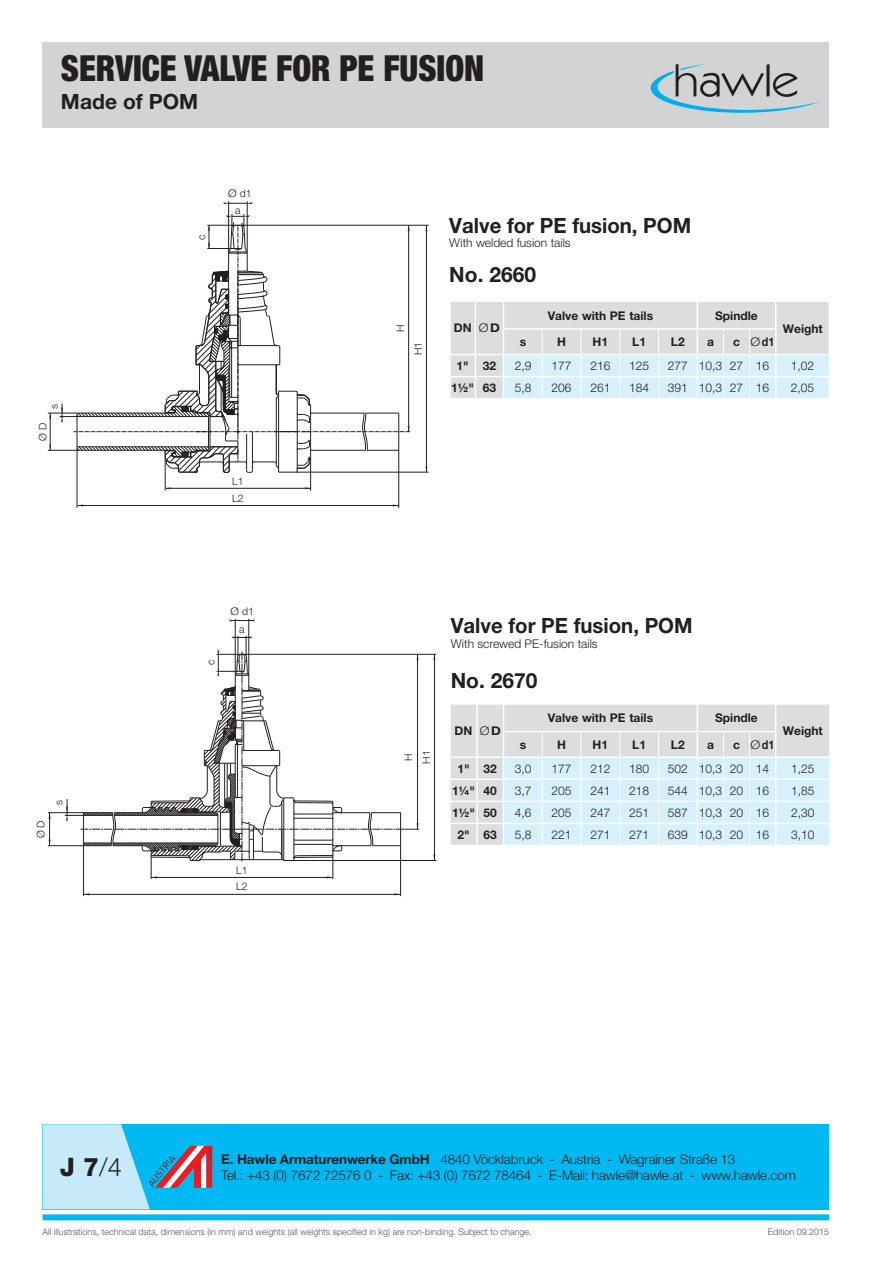
<style>
.page{position:relative;width:893px;height:1263px;background:#fff}
.page>*{position:absolute;margin:0;border:0;box-sizing:border-box;transform-origin:0 0}
.t1{font:900 condensed 36px "Helvetica Neue LT Pro";color:#231f20;scale:.94 1}
.t2{font:800 25.5px "Helvetica Neue LT Pro";color:#231f20}
.t3{font:700 21px "Helvetica Neue LT Pro";color:#231f20}
.t4{font:300 13.5px "Helvetica Neue LT Pro";letter-spacing:-.01em;color:#231f20}
.t5{font:300 12px "Helvetica Neue LT Pro";color:#231f20}
.t6{font:700 12px "Helvetica Neue LT Pro";color:#231f20}
.t7{font:300 10.5px/17.1px "Helvetica Neue LT Pro";color:#231f20}
.t8{font:300 10.5px/16.5px "Helvetica Neue LT Pro";color:#231f20;text-align:center;scale:1.1 1}
.t9{font:300 9px "Helvetica Neue LT Pro";color:#58595b}
.s1{font-weight:300}
.s2{font-weight:700}
</style>
<div class="page">
<div style="left:42px;top:43px;width:787px;height:85px;background:#d1d3d4"></div>
<svg style="left:650px;top:64px;width:170px;height:49px"></svg>
<div style="left:42px;top:1214px;width:787px;height:6px;background:#00b9f2"></div>
<div style="left:42px;top:1124px;width:787px;height:85px;background:#00b9f2"></div>
<svg style="left:42px;top:1124px;width:170px;height:85px"></svg>
<svg style="left:451px;top:302px;width:378px;height:96px;background:#dce6eb"></svg>
<div style="left:451px;top:705px;width:52px;height:140px;background:#dcddde"></div>
<hr style="left:476px;top:705px;width:2px;height:27px;background:#fff">
<hr style="left:476px;top:732px;width:2px;height:25px;background:#fff">
<hr style="left:451px;top:757px;width:246px;height:1px;background:#fff">
<hr style="left:476px;top:758px;width:2px;height:21px;background:#fff">
<hr style="left:451px;top:779px;width:246px;height:1px;background:#fff">
<hr style="left:476px;top:780px;width:2px;height:21px;background:#fff">
<hr style="left:451px;top:801px;width:246px;height:1px;background:#fff">
<hr style="left:451px;top:823px;width:246px;height:1px;background:#fff">
<hr style="left:476px;top:802px;width:2px;height:21px;background:#fff">
<hr style="left:476px;top:824px;width:2px;height:21px;background:#fff">
<svg style="left:504px;top:705px;width:325px;height:140px;background:#dbeaf1"></svg>
<hr style="left:228px;top:201px;width:1px;height:52px;background:#231f20">
<hr style="left:247px;top:201px;width:1px;height:52px;background:#231f20">
<hr style="left:77px;top:450px;width:1px;height:58px;background:#231f20">
<hr style="left:398px;top:413px;width:1px;height:95px;background:#231f20">
<hr style="left:165px;top:458px;width:1px;height:33px;background:#231f20">
<hr style="left:310px;top:458px;width:1px;height:33px;background:#231f20">
<hr style="left:296px;top:472px;width:133px;height:1px;background:#231f20">
<hr style="left:243px;top:225px;width:186px;height:1px;background:#231f20">
<hr style="left:166px;top:488px;width:145px;height:1px;background:#231f20">
<hr style="left:77px;top:505px;width:322px;height:1px;background:#231f20">
<hr style="left:426px;top:225px;width:1px;height:247px;background:#231f20">
<svg style="left:48px;top:214px;width:362px;height:259px"></svg>
<svg style="left:223px;top:202px;width:30px;height:2px"></svg>
<hr style="left:235px;top:619px;width:1px;height:56px;background:#231f20">
<hr style="left:248px;top:619px;width:1px;height:56px;background:#231f20">
<hr style="left:434px;top:654px;width:1px;height:207px;background:#231f20">
<hr style="left:289px;top:860px;width:147px;height:1px;background:#231f20">
<hr style="left:246px;top:654px;width:190px;height:1px;background:#231f20">
<hr style="left:83px;top:894px;width:318px;height:1px;background:#231f20">
<hr style="left:83px;top:846px;width:1px;height:50px;background:#231f20">
<hr style="left:400px;top:846px;width:1px;height:50px;background:#231f20">
<hr style="left:49px;top:813px;width:1px;height:33px;background:#231f20">
<hr style="left:48px;top:845px;width:35px;height:1px;background:#231f20">
<hr style="left:48px;top:812px;width:35px;height:1px;background:#231f20">
<svg style="left:228px;top:619px;width:27px;height:3px"></svg>
<svg style="left:65px;top:636px;width:354px;height:243px"></svg>
<h1 class="t1" style="left:61px;top:48px;width:452px">SERVICE VALVE FOR PE FUSION</h1>
<h3 class="t3" style="left:61px;top:94px;width:139px">Made of POM</h3>
<p class="t7" style="left:46px;top:409px;width:7px;rotate:-90deg">s</p>
<p class="t7" style="left:35px;top:441px;width:19px;rotate:-90deg">Ø D</p>
<p class="t7" style="left:33px;top:838px;width:19px;rotate:-90deg">Ø D</p>
<p class="t7" style="left:51px;top:805px;width:7px;rotate:-90deg">s</p>
<p class="t7" style="left:194px;top:240px;width:7px;rotate:-90deg">c</p>
<p class="t8" style="left:228px;top:186px;width:23px">Ø d1 a</p>
<p class="t7" style="left:232px;top:474px;width:13px">L1<br>L2</p>
<p class="t7" style="left:203px;top:665px;width:7px;rotate:-90deg">c</p>
<p class="t8" style="left:231px;top:602px;width:23px;line-height:18.5px">Ø d1 a</p>
<p class="t7" style="left:236px;top:862px;width:13px">L1<br>L2</p>
<p class="t7" style="left:393px;top:332px;width:9px;rotate:-90deg">H</p>
<p class="t7" style="left:411px;top:355px;width:15px;rotate:-90deg">H1</p>
<h3 class="t3" style="left:449px;top:218px;width:243px">Valve for PE fusion, POM</h3>
<p class="t5" style="left:449px;top:239px;width:123px">With welded fusion tails</p>
<h3 class="t3" style="left:449px;top:267px;width:88px">No. 2660</h3>
<p class="t6" style="left:454px;top:324px;width:48px">DN <span class="s1">Ø</span>D</p>
<p class="t6" style="left:548px;top:311px;width:107px">Valve with PE tails</p>
<p class="t6" style="left:715px;top:311px;width:44px">Spindle</p>
<p class="t6" style="left:520px;top:337px;width:8px">s</p>
<p class="t6" style="left:557px;top:337px;width:10px">H</p>
<p class="t6" style="left:593px;top:337px;width:17px">H1</p>
<p class="t6" style="left:632px;top:337px;width:15px">L1</p>
<p class="t6" style="left:671px;top:337px;width:15px">L2</p>
<p class="t6" style="left:707px;top:337px;width:8px">a</p>
<p class="t6" style="left:733px;top:337px;width:43px">c <span class="s1">Ø</span>d1</p>
<p class="t6" style="left:783px;top:324px;width:41px">Weight</p>
<p class="t6" style="left:456px;top:361px;width:41px">1" 32</p>
<p class="t5" style="left:515px;top:361px;width:18px">2,9</p>
<p class="t5" style="left:552px;top:361px;width:22px">177</p>
<p class="t5" style="left:590px;top:361px;width:22px">216</p>
<p class="t5" style="left:629px;top:361px;width:22px">125</p>
<p class="t5" style="left:668px;top:361px;width:103px">277 10,3 27 16</p>
<p class="t5" style="left:791px;top:361px;width:25px">1,02</p>
<p class="t6" style="left:451px;top:383px;width:46px">1½" 63</p>
<p class="t5" style="left:515px;top:383px;width:18px">5,8</p>
<p class="t5" style="left:552px;top:383px;width:22px">206</p>
<p class="t5" style="left:590px;top:383px;width:22px">261</p>
<p class="t5" style="left:629px;top:383px;width:22px">184</p>
<p class="t5" style="left:668px;top:383px;width:103px">391 10,3 27 16</p>
<p class="t5" style="left:791px;top:383px;width:25px">2,05</p>
<p class="t7" style="left:400px;top:764px;width:15px;line-height:17.9px;rotate:-90deg">H<br>H1</p>
<h3 class="t3" style="left:451px;top:618px;width:243px">Valve for PE fusion, POM</h3>
<p class="t5" style="left:451px;top:639px;width:148px">With screwed PE-fusion tails</p>
<h3 class="t3" style="left:451px;top:673px;width:88px">No. 2670</h3>
<p class="t6" style="left:455px;top:726px;width:48px">DN <span class="s1">Ø</span>D</p>
<p class="t6" style="left:548px;top:713px;width:107px">Valve with PE tails</p>
<p class="t6" style="left:715px;top:713px;width:44px">Spindle</p>
<p class="t6" style="left:520px;top:740px;width:8px">s</p>
<p class="t6" style="left:557px;top:740px;width:10px">H</p>
<p class="t6" style="left:593px;top:740px;width:17px">H1</p>
<p class="t6" style="left:632px;top:740px;width:15px">L1</p>
<p class="t6" style="left:671px;top:740px;width:15px">L2</p>
<p class="t6" style="left:707px;top:740px;width:8px">a</p>
<p class="t6" style="left:733px;top:740px;width:43px">c <span class="s1">Ø</span>d1</p>
<p class="t6" style="left:783px;top:726px;width:41px">Weight</p>
<p class="t6" style="left:457px;top:764px;width:41px">1" 32</p>
<p class="t5" style="left:515px;top:764px;width:18px">3,0</p>
<p class="t5" style="left:552px;top:764px;width:22px">177</p>
<p class="t5" style="left:590px;top:764px;width:22px">212</p>
<p class="t5" style="left:629px;top:764px;width:22px">180</p>
<p class="t5" style="left:668px;top:764px;width:103px">502 10,3 20 14</p>
<p class="t5" style="left:791px;top:764px;width:25px">1,25</p>
<p class="t6" style="left:452px;top:786px;width:46px">1¼" 40</p>
<p class="t5" style="left:515px;top:786px;width:18px">3,7</p>
<p class="t5" style="left:552px;top:786px;width:22px">205</p>
<p class="t5" style="left:590px;top:786px;width:22px">241</p>
<p class="t5" style="left:629px;top:786px;width:22px">218</p>
<p class="t5" style="left:668px;top:786px;width:103px">544 10,3 20 16</p>
<p class="t5" style="left:791px;top:786px;width:25px">1,85</p>
<p class="t6" style="left:452px;top:808px;width:46px">1½" 50</p>
<p class="t5" style="left:515px;top:808px;width:18px">4,6</p>
<p class="t5" style="left:552px;top:808px;width:22px">205</p>
<p class="t5" style="left:590px;top:808px;width:22px">247</p>
<p class="t5" style="left:629px;top:808px;width:22px">251</p>
<p class="t5" style="left:668px;top:808px;width:103px">587 10,3 20 16</p>
<p class="t5" style="left:791px;top:808px;width:25px">2,30</p>
<p class="t6" style="left:457px;top:830px;width:41px">2" 63</p>
<p class="t5" style="left:515px;top:830px;width:18px">5,8</p>
<p class="t5" style="left:552px;top:830px;width:22px">221</p>
<p class="t5" style="left:590px;top:830px;width:22px">271</p>
<p class="t5" style="left:629px;top:830px;width:22px">271</p>
<p class="t5" style="left:668px;top:830px;width:103px">639 10,3 20 16</p>
<p class="t5" style="left:791px;top:830px;width:25px">3,10</p>
<h2 class="t2" style="left:60px;top:1152px;width:63px">J 7<span class="s1">/4</span></h2>
<p class="t4" style="left:221px;top:1154px;width:516px"><span class="s2">E. Hawle Armaturenwerke GmbH</span> 4840 Vöcklabruck - Austria - Wagrainer Straße 13</p>
<p class="t4" style="left:221px;top:1170px;width:576px">Tel.: +43 (0) 7672 72576 0 - Fax: +43 (0) 7672 78464 - E-Mail: hawle@hawle.at - www.hawle.com</p>
<p class="t9" style="left:42px;top:1229px;width:491px">All illustrations, technical data, dimensions (in mm) and weights (all weights specified in kg) are non-binding. Subject to change.</p>
<p class="t9" style="left:768px;top:1229px;width:63px">Edition 09.2015</p>
</div>
